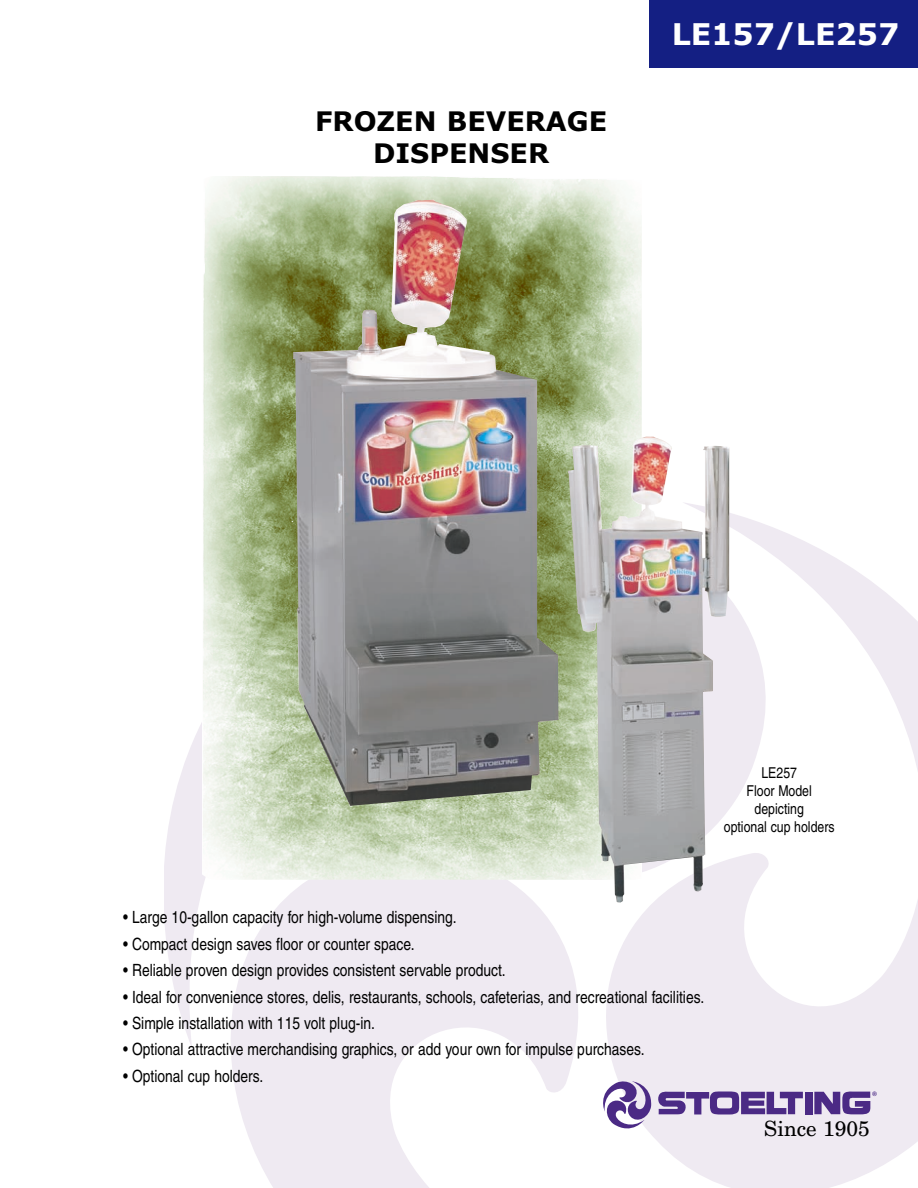
<style>
.page{position:relative;width:918px;height:1188px;background:#fff}
.page>*{position:absolute;margin:0;border:0;box-sizing:border-box;transform-origin:0 0}
.t1{font:700 30px "Verdana";color:#fff}
.t2{font:700 27px/32.4px "Verdana";color:#000;text-align:center}
.t3{font:21px "New Century Schlbk";color:#000}
.t4{font:condensed 16.8px "Helvetica";color:#000}
.t5{font:condensed 15px/18px "Helvetica";color:#000;text-align:center}
</style>
<div class="page">
<svg style="left:165px;top:723px;width:37px;height:307px;fill:#efeaf2"></svg>
<svg style="left:186px;top:826px;width:388px;height:362px;fill:#efeaf2"></svg>
<svg style="left:574px;top:502px;width:344px;height:686px"></svg>
<img style="left:203px;top:176px;width:438px;height:704px">
<svg style="left:603px;top:1081px;width:49px;height:47px"></svg>
<div style="left:805px;top:1092px;width:8px;height:22px;background:#4b2a85"></div>
<svg style="left:814px;top:1091px;width:63px;height:23px"></svg>
<svg style="left:658px;top:1091px;width:145px;height:23px;background:#846dab"></svg>
<div style="left:649px;top:0;width:269px;height:68px;background:#141f83"></div>
<img style="left:568px;top:437px;width:161px;height:466px">
<img style="left:293px;top:200px;width:265px;height:606px">
<h2 class="t2" style="left:315px;top:107px;width:294px">FROZEN BEVERAGE<br>DISPENSER</h2>
<h1 class="t1" style="left:672px;top:22px;width:229px">LE157/LE257</h1>
<p class="t5" style="left:724px;top:765px;width:112px">LE257<br>Floor Model depicting<br>optional cup holders</p>
<p class="t4" style="left:123px;top:911px;width:335px">• Large 10-gallon capacity for high-volume dispensing.</p>
<p class="t4" style="left:123px;top:938px;width:293px">• Compact design saves floor or counter space.</p>
<p class="t4" style="left:123px;top:964px;width:384px">• Reliable proven design provides consistent servable product.</p>
<p class="t4" style="left:123px;top:991px;width:583px">• Ideal for convenience stores, delis, restaurants, schools, cafeterias, and recreational facilities.</p>
<p class="t4" style="left:123px;top:1017px;width:253px">• Simple installation with 115 volt plug-in.</p>
<p class="t4" style="left:123px;top:1043px;width:523px">• Optional attractive merchandising graphics, or add your own for impulse purchases.</p>
<p class="t4" style="left:123px;top:1070px;width:142px">• Optional cup holders.</p>
<p class="t3" style="left:764px;top:1120px;width:107px">Since 1905</p>
</div>
